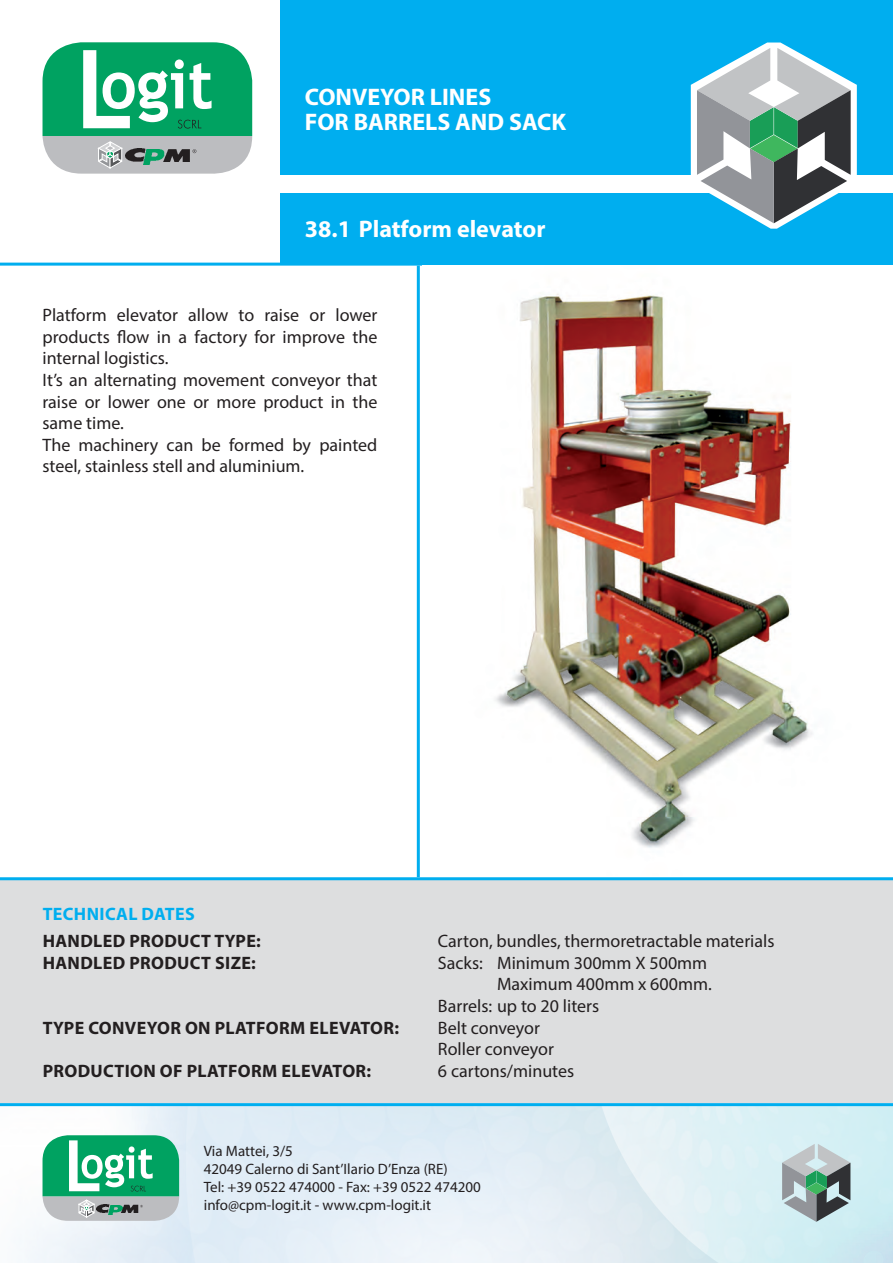
<style>
.page{position:relative;width:893px;height:1263px;background:#fff}
.page>*{position:absolute;margin:0;border:0;box-sizing:border-box;transform-origin:0 0}
.t1{font:700 24px/25.5px "Myriad Pro";color:#fff}
.t2{font:18px/21.6px "Myriad Pro";color:#231f20;text-align:justify}
.t3{font:700 18px "Myriad Pro";letter-spacing:.02em;color:#231f20}
.t4{font:700 18px "Myriad Pro";letter-spacing:.02em;color:#00aeef}
.t5{font:15px/18px "Myriad Pro";color:#231f20}
</style>
<div class="page">
<div style="left:280px;top:194px;width:613px;height:69px;background:#00aeef"></div>
<div style="left:280px;top:0;width:613px;height:175px;background:#00aeef"></div>
<svg style="left:691px;top:43px;width:166px;height:186px"></svg>
<svg style="left:782px;top:1144px;width:68px;height:78px;background:#99adab"></svg>
<hr style="left:0;top:263px;width:893px;height:3px;background:#00aeef">
<hr style="left:0;top:1103px;width:893px;height:3px;background:#00aeef">
<svg style="left:43px;top:1135px;width:136px;height:87px"></svg>
<svg style="left:43px;top:42px;width:209px;height:132px"></svg>
<div style="left:0;top:880px;width:893px;height:223px;background:#dddedf"></div>
<hr style="left:0;top:877px;width:893px;height:3px;background:#00aeef">
<hr style="left:417px;top:266px;width:3px;height:611px;background:#00aeef">
<img style="left:495px;top:293px;width:318px;height:555px">
<h1 class="t1" style="left:305px;top:83px;width:263px">CONVEYOR LINES<br>FOR BARRELS AND SACK</h1>
<p class="t1" style="left:305px;top:215px;width:242px">38.1 Platform elevator</p>
<p class="t2" style="left:43px;top:304px;width:336px">Platform elevator allow to raise or lower products flow in a factory for improve the internal logistics.</p>
<p class="t2" style="left:43px;top:369px;width:336px">It’s an alternating movement conveyor that raise or lower one or more product in the same time.</p>
<p class="t2" style="left:43px;top:434px;width:336px">The machinery can be formed by painted steel, stainless stell and aluminium.</p>
<p class="t4" style="left:43px;top:902px;width:154px">TECHNICAL DATES</p>
<p class="t3" style="left:43px;top:929px;width:220px">HANDLED PRODUCT TYPE:</p>
<p class="t2" style="left:438px;top:930px;width:338px">Carton, bundles, thermoretractable materials</p>
<p class="t3" style="left:43px;top:951px;width:215px">HANDLED PRODUCT SIZE:</p>
<p class="t2" style="left:438px;top:952px;width:271px">Sacks: Minimum 300mm X 500mm</p>
<p class="t2" style="left:497px;top:973px;width:216px">Maximum 400mm x 600mm.</p>
<p class="t2" style="left:438px;top:995px;width:163px">Barrels: up to 20 liters</p>
<p class="t3" style="left:43px;top:1016px;width:358px">TYPE CONVEYOR ON PLATFORM ELEVATOR:</p>
<p class="t2" style="left:438px;top:1016px;width:104px">Belt conveyor</p>
<p class="t2" style="left:438px;top:1038px;width:118px">Roller conveyor</p>
<p class="t3" style="left:43px;top:1059px;width:330px">PRODUCTION OF PLATFORM ELEVATOR:</p>
<p class="t2" style="left:438px;top:1060px;width:138px">6 cartons/minutes</p>
<p class="t5" style="left:204px;top:1142px;width:279px">Via Mattei, 3/5<br>42049 Calerno di Sant’Ilario D’Enza (RE)<br>Tel: +39 0522 474000 - Fax: +39 0522 474200 info@cpm-logit.it - www.cpm-logit.it</p>
</div>
